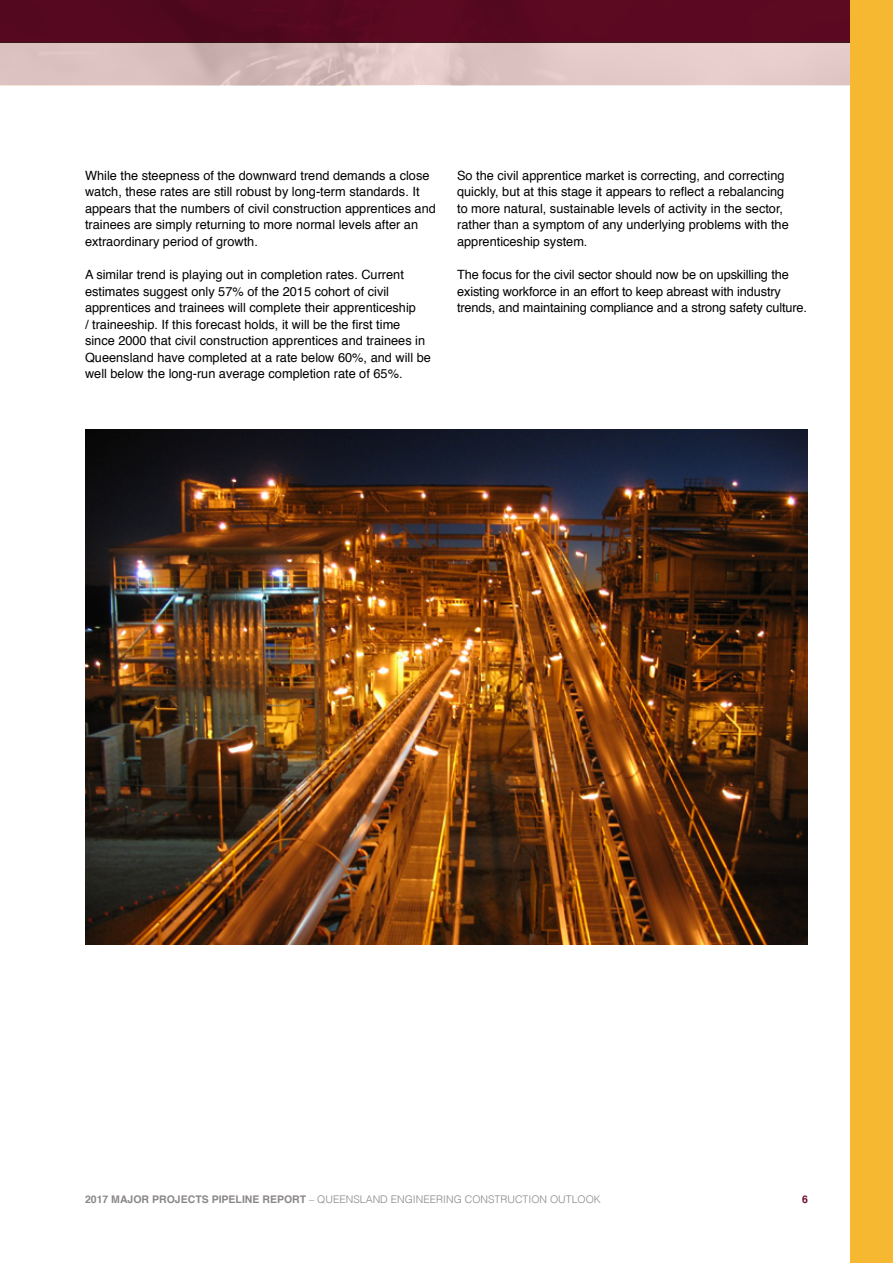
<style>
.page{position:relative;width:893px;height:1263px;background:#fff}
.page>*{position:absolute;margin:0;border:0;box-sizing:border-box;transform-origin:0 0}
.t1{font:12.75px/16.5px "Helvetica";color:#000}
.t2{font:300 10.5px "Helvetica";color:#8b8788}
.t3{font:700 10.5px "Helvetica";color:#6d0b29}
.s1{font-weight:700}
</style>
<div class="page">
<div style="left:0;top:0;width:893px;height:43px;background:#580821"></div>
<svg style="left:0;top:43px;width:850px;height:42px;background:#ddc4c2"></svg>
<div style="left:850px;top:0;width:43px;height:1263px;background:#f6b731"></div>
<img style="left:85px;top:429px;width:723px;height:515px">
<p class="t1" style="left:85px;top:167px;width:352px">While the steepness of the downward trend demands a close watch, these rates are still robust by long-term standards. It appears that the numbers of civil construction apprentices and trainees are simply returning to more normal levels after an extraordinary period of growth.</p>
<p class="t1" style="left:85px;top:267px;width:347px">A similar trend is playing out in completion rates. Current estimates suggest only 57% of the 2015 cohort of civil apprentices and trainees will complete their apprenticeship<br>/ traineeship. If this forecast holds, it will be the first time since 2000 that civil construction apprentices and trainees in Queensland have completed at a rate below 60%, and will be well below the long-run average completion rate of 65%.</p>
<p class="t1" style="left:457px;top:167px;width:333px">So the civil apprentice market is correcting, and correcting quickly, but at this stage it appears to reflect a rebalancing to more natural, sustainable levels of activity in the sector, rather than a symptom of any underlying problems with the apprenticeship system.</p>
<p class="t1" style="left:457px;top:267px;width:351px">The focus for the civil sector should now be on upskilling the existing workforce in an effort to keep abreast with industry trends, and maintaining compliance and a strong safety culture.</p>
<p class="t2" style="left:85px;top:1190px;width:517px"><span class="s1">2017 MAJOR PROJECTS PIPELINE REPORT</span> – QUEENSLAND ENGINEERING CONSTRUCTION OUTLOOK</p>
<p class="t3" style="left:802px;top:1191px;width:7px">6</p>
</div>
